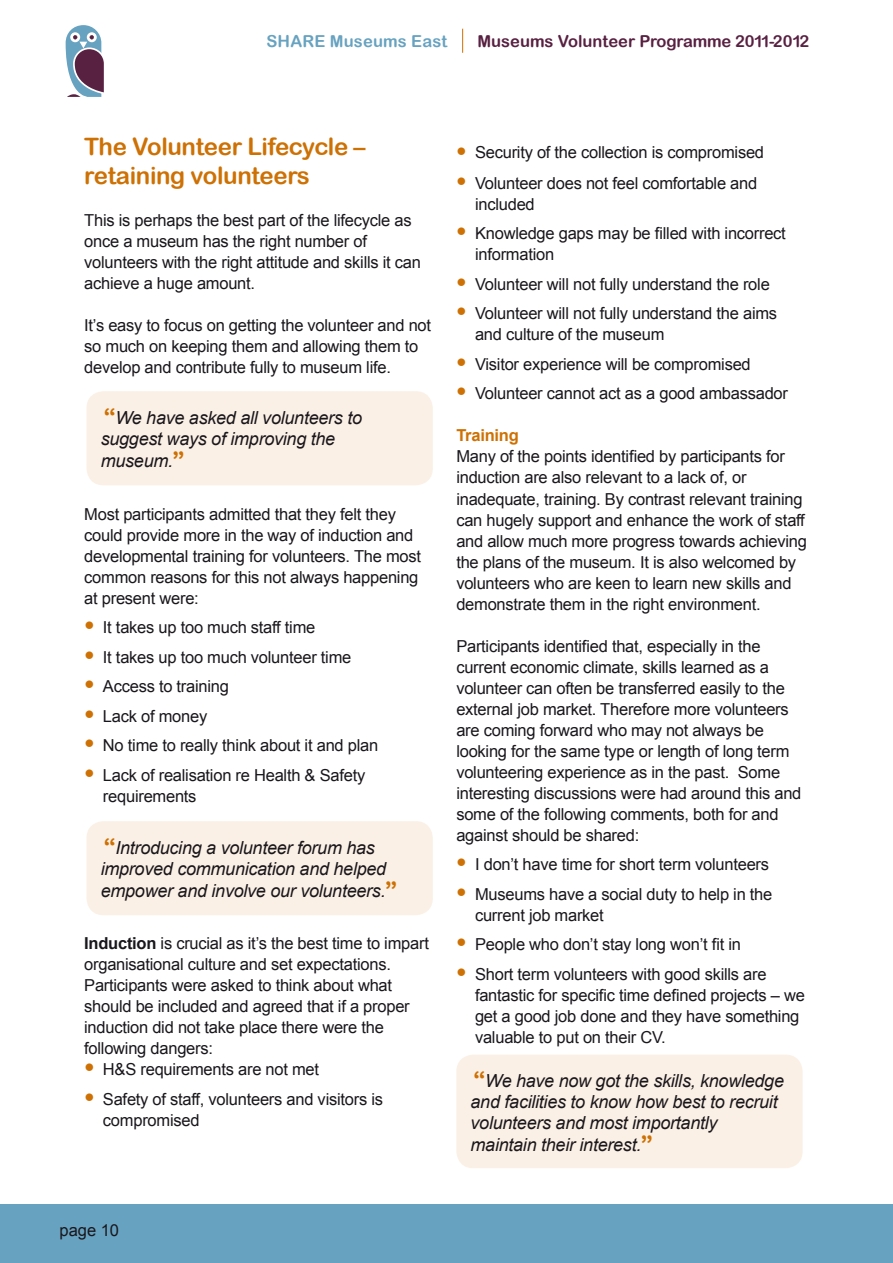
<style>
.page{position:relative;width:893px;height:1263px;background:#fff}
.page>*{position:absolute;margin:0;border:0;box-sizing:border-box;transform-origin:0 0}
.t1{font:24px/28.8px "Arial Rounded MT Bold";letter-spacing:-.015em;color:#ce7104}
.t2{font:italic 18px/21.3px "Arial";letter-spacing:-.015em;color:#1a171c}
.t3{font:16.5px/21px "Arial";letter-spacing:-.015em;color:#1a171c}
.t4{font:16.5px "Arial Rounded MT Bold";color:#582041}
.t5{font:16.5px "Arial Rounded MT Bold";letter-spacing:.01em;color:#67a2c0}
.t6{font:700 16.5px "Arial";letter-spacing:-.015em;color:#ce7104}
.s1{font-family:"Arial Rounded MT Bold";font-style:normal;font-size:25.5px;color:#ce7104}
.s2{font-size:30px;color:#ce7104}
.s3{font-weight:700}
</style>
<div class="page">
<div style="left:0;top:1204px;width:893px;height:59px;background:#67a2c0"></div>
<svg style="left:65px;top:25px;width:39px;height:72px"></svg>
<svg style="left:462px;top:29px;width:1px;height:24px"></svg>
<div style="left:86px;top:391px;width:347px;height:94px;background:#fbf0e5;border-radius:17px"></div>
<div style="left:86px;top:821px;width:347px;height:94px;background:#fbf0e5;border-radius:17px"></div>
<div style="left:456px;top:1054px;width:347px;height:114px;background:#fbf0e5;border-radius:17px"></div>
<p class="t5" style="left:266px;top:32px;width:182px">SHARE Museums East</p>
<p class="t4" style="left:478px;top:32px;width:333px">Museums Volunteer Programme 2011-2012</p>
<h1 class="t1" style="left:84px;top:132px;width:283px">The Volunteer Lifecycle – retaining volunteers</h1>
<p class="t3" style="left:84px;top:210px;width:338px">This is perhaps the best part of the lifecycle as once a museum has the right number of volunteers with the right attitude and skills it can achieve a huge amount.</p>
<p class="t3" style="left:84px;top:315px;width:348px">It’s easy to focus on getting the volunteer and not so much on keeping them and allowing them to develop and contribute fully to museum life.</p>
<p class="t2" style="left:101px;top:407px;width:263px"><span class="s1">“</span>We have asked all volunteers to suggest ways of improving the museum.<span class="s1">”</span></p>
<p class="t3" style="left:84px;top:504px;width:338px">Most participants admitted that they felt they could provide more in the way of induction and developmental training for volunteers. The most common reasons for this not always happening at present were:</p>
<p class="t3" style="left:84px;top:617px;width:233px"><span class="s2">•</span> It takes up too much staff time</p>
<p class="t3" style="left:84px;top:647px;width:269px"><span class="s2">•</span> It takes up too much volunteer time</p>
<p class="t3" style="left:84px;top:676px;width:146px"><span class="s2">•</span> Access to training</p>
<p class="t3" style="left:84px;top:706px;width:125px"><span class="s2">•</span> Lack of money</p>
<p class="t3" style="left:84px;top:735px;width:296px"><span class="s2">•</span> No time to really think about it and plan</p>
<p class="t3" style="left:103px;top:765px;width:264px;text-indent:-19px"><span class="s2">•</span> Lack of realisation re Health &amp; Safety requirements</p>
<p class="t2" style="left:101px;top:837px;width:298px"><span class="s1">“</span>Introducing a volunteer forum has improved communication and helped empower and involve our volunteers.<span class="s1">”</span></p>
<p class="t3" style="left:84px;top:933px;width:346px"><span class="s3">Induction</span> is crucial as it’s the best time to impart organisational culture and set expectations.<br>Participants were asked to think about what should be included and agreed that if a proper induction did not take place there were the following dangers:</p>
<p class="t3" style="left:84px;top:1059px;width:236px"><span class="s2">•</span> H&amp;S requirements are not met</p>
<p class="t3" style="left:103px;top:1088px;width:282px;text-indent:-19px"><span class="s2">•</span> Safety of staff, volunteers and visitors is compromised</p>
<p class="t3" style="left:456px;top:142px;width:309px"><span class="s2">•</span> Security of the collection is compromised</p>
<p class="t3" style="left:475px;top:173px;width:284px;text-indent:-19px"><span class="s2">•</span> Volunteer does not feel comfortable and included</p>
<p class="t3" style="left:475px;top:223px;width:312px;text-indent:-19px"><span class="s2">•</span> Knowledge gaps may be filled with incorrect information</p>
<p class="t3" style="left:456px;top:274px;width:315px"><span class="s2">•</span> Volunteer will not fully understand the role</p>
<p class="t3" style="left:475px;top:303px;width:304px;text-indent:-19px"><span class="s2">•</span> Volunteer will not fully understand the aims and culture of the museum</p>
<p class="t3" style="left:456px;top:354px;width:296px"><span class="s2">•</span> Visitor experience will be compromised</p>
<p class="t3" style="left:456px;top:383px;width:333px"><span class="s2">•</span> Volunteer cannot act as a good ambassador</p>
<p class="t6" style="left:456px;top:425px;width:64px">Training</p>
<p class="t3" style="left:456px;top:446px;width:352px">Many of the points identified by participants for induction are also relevant to a lack of, or inadequate, training. By contrast relevant training can hugely support and enhance the work of staff and allow much more progress towards achieving the plans of the museum. It is also welcomed by volunteers who are keen to learn new skills and demonstrate them in the right environment.</p>
<p class="t3" style="left:456px;top:635px;width:347px">Participants identified that, especially in the current economic climate, skills learned as a volunteer can often be transferred easily to the external job market. Therefore more volunteers are coming forward who may not always be looking for the same type or length of long term volunteering experience as in the past. Some interesting discussions were had around this and some of the following comments, both for and against should be shared:</p>
<p class="t3" style="left:456px;top:854px;width:314px"><span class="s2">•</span> I don’t have time for short term volunteers</p>
<p class="t3" style="left:475px;top:883px;width:299px;text-indent:-19px"><span class="s2">•</span> Museums have a social duty to help in the current job market</p>
<p class="t3" style="left:456px;top:934px;width:286px"><span class="s2">•</span> People who don’t stay long won’t fit in</p>
<p class="t3" style="left:475px;top:963px;width:331px;text-indent:-19px"><span class="s2">•</span> Short term volunteers with good skills are fantastic for specific time defined projects – we get a good job done and they have something valuable to put on their CV.</p>
<p class="t2" style="left:471px;top:1071px;width:315px"><span class="s1">“</span>We have now got the skills, knowledge and facilities to know how best to recruit volunteers and most importantly maintain their interest.<span class="s1">”</span></p>
<p class="t3" style="left:60px;top:1220px;width:61px">page 10</p>
</div>
